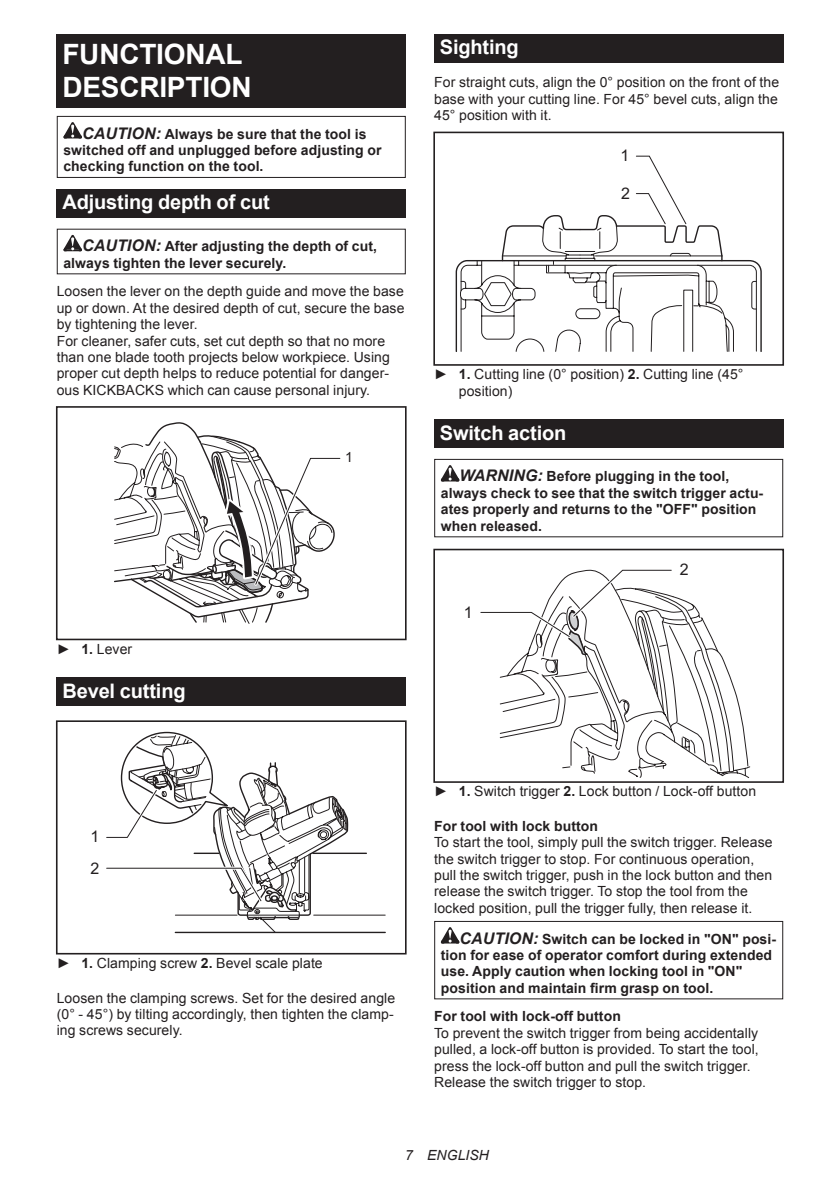
<style>
.page{position:relative;width:840px;height:1191px;background:#fff}
.page>*{position:absolute;margin:0;border:0;box-sizing:border-box;transform-origin:0 0}
.t1{font:700 28px/32.8px "Arial";letter-spacing:-.01em;color:#fff}
.t2{font:700 20px "Arial";letter-spacing:-.01em;color:#fff}
.t3{font:16px/31.2px "Arial";color:#231f20}
.t4{font:14px/16.4px "Arial";letter-spacing:.005em;color:#231f20}
.t5{font:700 14px/16.4px "Arial";letter-spacing:.005em;color:#231f20}
.t6{font:italic 14px "Arial";letter-spacing:.005em;color:#231f20}
.s1{font-style:italic;font-size:16px}
.s2{font-weight:700}
</style>
<div class="page">
<div style="left:57px;top:34px;width:348px;height:74px;background:#231f20"></div>
<svg style="left:63px;top:122px;width:19px;height:16px"></svg>
<div style="left:57px;top:116px;width:348px;height:62px;border:1px solid #231f20"></div>
<div style="left:57px;top:189px;width:348px;height:29px;background:#231f20"></div>
<svg style="left:63px;top:235px;width:19px;height:16px"></svg>
<div style="left:56px;top:406px;width:350px;height:234px;border:2px solid #231f20"></div>
<svg style="left:114px;top:422px;width:227px;height:202px"></svg>
<div style="left:57px;top:677px;width:348px;height:29px;background:#231f20"></div>
<hr style="left:313px;top:914px;width:72px;height:1px;background:#231f20">
<hr style="left:175px;top:931px;width:210px;height:2px;background:#231f20">
<hr style="left:313px;top:852px;width:53px;height:2px;background:#231f20">
<div style="left:56px;top:720px;width:350px;height:234px;border:2px solid #231f20"></div>
<svg style="left:106px;top:731px;width:243px;height:203px"></svg>
<div style="left:434px;top:34px;width:348px;height:29px;background:#231f20"></div>
<div style="left:433px;top:132px;width:350px;height:234px;border:2px solid #231f20"></div>
<svg style="left:455px;top:155px;width:307px;height:197px"></svg>
<div style="left:434px;top:419px;width:348px;height:29px;background:#231f20"></div>
<svg style="left:440px;top:465px;width:19px;height:16px"></svg>
<div style="left:434px;top:459px;width:348px;height:78px;border:1px solid #231f20"></div>
<svg style="left:480px;top:569px;width:268px;height:209px"></svg>
<div style="left:433px;top:549px;width:350px;height:234px;border:2px solid #231f20"></div>
<svg style="left:440px;top:927px;width:19px;height:16px"></svg>
<div style="left:434px;top:921px;width:348px;height:78px;border:1px solid #231f20"></div>
<h1 class="t1" style="left:62px;top:38px;width:191px">FUNCTIONAL<br>DESCRIPTION</h1>
<p class="t5" style="left:63px;top:126px;width:319px;text-indent:19px"><span class="s1">CAUTION:</span> Always be sure that the tool is switched off and unplugged before adjusting or checking function on the tool.</p>
<h2 class="t2" style="left:62px;top:189px;width:209px">Adjusting depth of cut</h2>
<p class="t5" style="left:63px;top:238px;width:315px;text-indent:19px"><span class="s1">CAUTION:</span> After adjusting the depth of cut, always tighten the lever securely.</p>
<p class="t4" style="left:57px;top:283px;width:349px">Loosen the lever on the depth guide and move the base up or down. At the desired depth of cut, secure the base by tightening the lever.<br>For cleaner, safer cuts, set cut depth so that no more than one blade tooth projects below workpiece. Using proper cut depth helps to reduce potential for danger&shy;ous KICKBACKS which can cause personal injury.</p>
<p class="t4" style="left:57px;top:641px;width:77px">► <span class="s2">1.</span> Lever</p>
<h2 class="t2" style="left:62px;top:677px;width:125px">Bevel cutting</h2>
<p class="t4" style="left:345px;top:449px;width:9px">1</p>
<h2 class="t2" style="left:439px;top:34px;width:80px">Sighting</h2>
<p class="t4" style="left:434px;top:74px;width:346px;text-align:justify">For straight cuts, align the 0° position on the front of the base with your cutting line. For 45° bevel cuts, align the 45° position with it.</p>
<p class="t3" style="left:620px;top:140px;width:10px">1</p>
<p class="t3" style="left:621px;top:177px;width:10px">2</p>
<p class="t4" style="left:458px;top:366px;width:286px;text-indent:-25px">► <span class="s2">1.</span> Cutting line (0° position) <span class="s2">2.</span> Cutting line (45° position)</p>
<h2 class="t2" style="left:439px;top:419px;width:128px">Switch action</h2>
<p class="t5" style="left:440px;top:469px;width:323px;text-indent:19px"><span class="s1">WARNING:</span> Before plugging in the tool, always check to see that the switch trigger actu&shy;ates properly and returns to the "OFF" position when released.</p>
<p class="t3" style="left:463px;top:596px;width:10px">1</p>
<p class="t3" style="left:679px;top:554px;width:10px">2</p>
<p class="t3" style="left:90px;top:821px;width:10px">1<br>2</p>
<p class="t4" style="left:57px;top:955px;width:267px">► <span class="s2">1.</span> Clamping screw <span class="s2">2.</span> Bevel scale plate</p>
<p class="t4" style="left:57px;top:989px;width:340px;text-align:justify">Loosen the clamping screws. Set for the desired angle (0° - 45°) by tilting accordingly, then tighten the clamp&shy;ing screws securely.</p>
<p class="t4" style="left:434px;top:783px;width:323px">► <span class="s2">1.</span> Switch trigger <span class="s2">2.</span> Lock button / Lock-off button</p>
<p class="t5" style="left:434px;top:818px;width:165px">For tool with lock button</p>
<p class="t4" style="left:434px;top:834px;width:340px">To start the tool, simply pull the switch trigger. Release the switch trigger to stop. For continuous operation, pull the switch trigger, push in the lock button and then release the switch trigger. To stop the tool from the locked position, pull the trigger fully, then release it.</p>
<p class="t5" style="left:440px;top:930px;width:336px;text-indent:19px"><span class="s1">CAUTION:</span> Switch can be locked in "ON" posi&shy;tion for ease of operator comfort during extended use. Apply caution when locking tool in "ON" position and maintain firm grasp on tool.</p>
<p class="t5" style="left:434px;top:1008px;width:188px">For tool with lock-off button</p>
<p class="t4" style="left:434px;top:1024px;width:326px">To prevent the switch trigger from being accidentally pulled, a lock-off button is provided. To start the tool, press the lock-off button and pull the switch trigger.<br>Release the switch trigger to stop.</p>
<p class="t6" style="left:405px;top:1146px;width:85px">7 ENGLISH</p>
</div>
